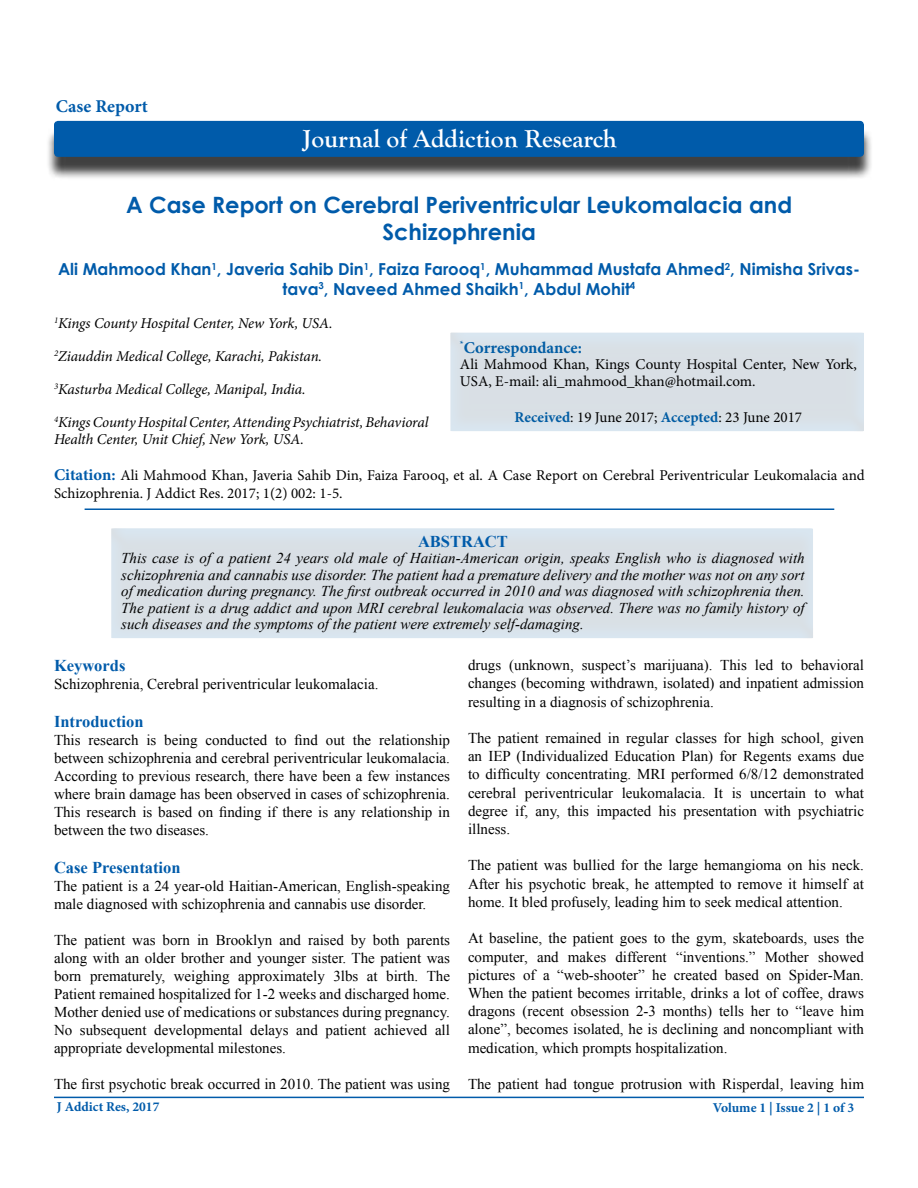
<style>
.page{position:relative;width:918px;height:1188px;background:#fff}
.page>*{position:absolute;margin:0;border:0;box-sizing:border-box;transform-origin:0 0}
.t1{font:700 25.5px "Goudy Old Style T";color:#fff}
.t2{font:700 22.5px/27px "Century Gothic";color:#005baa;text-align:center}
.t3{font:700 18px "Minion Pro";letter-spacing:.005em;color:#005baa}
.t4{font:700 16.5px/19.8px "Century Gothic";color:#005baa;text-align:center}
.t5{font:700 16.5px "Times New Roman";color:#005baa}
.t6{font:700 16.5px "Minion Pro";color:#025da4}
.t7{font:15px/18.1px "Times New Roman";color:#000;text-align:justify}
.t8{font:italic 15px/16.5px "Times New Roman";color:#000;text-align:justify}
.t9{font:15px/16.5px "Minion Pro";color:#000}
.t10{font:italic 15px/33px "Minion Pro";letter-spacing:-.01em;color:#000}
.t11{font:700 13.5px "Minion Pro";color:#005baa}
.s1{font-weight:700;color:#025da4}
.s2{font-weight:700;font-size:16.5px;color:#005baa}
</style>
<div class="page">
<hr style="left:54px;top:1097px;width:810px;height:1px;background:#005baa">
<div style="left:437px;top:321px;width:441px;height:112px;background:#000;opacity:.5"></div>
<div style="left:46px;top:128px;width:827px;height:52px;background:#000;opacity:.75"></div>
<div style="left:54px;top:121px;width:810px;height:36px;background:#005baa;border-radius:4px"></div>
<div style="left:98px;top:516px;width:729px;height:124px;background:#000;opacity:.5"></div>
<hr style="left:85px;top:508px;width:749px;height:2px;background:#005baa">
<p class="t3" style="left:56px;top:93px;width:94px">Case Report</p>
<h1 class="t1" style="left:303px;top:124px;width:316px">Journal of Addiction Research</h1>
<h2 class="t2" style="left:126px;top:191px;width:667px">A Case Report on Cerebral Periventricular Leukomalacia and<br>Schizophrenia</h2>
<p class="t4" style="left:58px;top:259px;width:803px">Ali Mahmood Khan<sup>1</sup>, Javeria Sahib Din<sup>1</sup>, Faiza Farooq<sup>1</sup>, Muhammad Mustafa Ahmed<sup>2</sup>, Nimisha Srivas&shy;tava<sup>3</sup>, Naveed Ahmed Shaikh<sup>1</sup>, Abdul Mohit<sup>4</sup></p>
<p class="t10" style="left:54px;top:307px;width:280px"><sup>1</sup>Kings County Hospital Center, New York, USA.</p>
<p class="t10" style="left:54px;top:340px;width:270px"><sup>2</sup>Ziauddin Medical College, Karachi, Pakistan.</p>
<p class="t10" style="left:54px;top:373px;width:376px"><sup>3</sup>Kasturba Medical College, Manipal, India.<br><sup>4</sup>Kings County Hospital Center, Attending Psychiatrist, Behavioral</p>
<p class="t10" style="left:54px;top:422px;width:251px">Health Center, Unit Chief, New York, USA.</p>
<p class="t6" style="left:460px;top:336px;width:124px"><sup>*</sup>Correspondance:</p>
<p class="t9" style="left:460px;top:356px;width:398px">Ali Mahmood Khan, Kings County Hospital Center, New York,<br>USA, E-mail: ali_mahmood_khan@hotmail.com.</p>
<p class="t9" style="left:515px;top:409px;width:289px"><span class="s1">Received</span>: 19 June 2017; <span class="s1">Accepted</span>: 23 June 2017</p>
<p class="t9" style="left:54px;top:466px;width:812px;line-height:18px"><span class="s2">Citation:</span> Ali Mahmood Khan, Javeria Sahib Din, Faiza Farooq, et al. A Case Report on Cerebral Periventricular Leukomalacia and<br>Schizophrenia. J Addict Res. 2017; 1(2) 002: 1-5.</p>
<p class="t5" style="left:418px;top:530px;width:91px">ABSTRACT</p>
<p class="t8" style="left:121px;top:550px;width:685px">This case is of a patient 24 years old male of Haitian-American origin, speaks English who is diagnosed with schizophrenia and cannabis use disorder. The patient had a premature delivery and the mother was not on any sort of medication during pregnancy. The first outbreak occurred in 2010 and was diagnosed with schizophrenia then.<br>The patient is a drug addict and upon MRI cerebral leukomalacia was observed. There was no family history of such diseases and the symptoms of the patient were extremely self-damaging.</p>
<p class="t5" style="left:54px;top:654px;width:73px">Keywords</p>
<p class="t7" style="left:54px;top:675px;width:326px">Schizophrenia, Cerebral periventricular leukomalacia.</p>
<p class="t5" style="left:54px;top:710px;width:91px">Introduction</p>
<p class="t7" style="left:54px;top:731px;width:398px">This research is being conducted to find out the relationship between schizophrenia and cerebral periventricular leukomalacia.<br>According to previous research, there have been a few instances where brain damage has been observed in cases of schizophrenia.<br>This research is based on finding if there is any relationship in between the two diseases.</p>
<p class="t5" style="left:54px;top:856px;width:128px">Case Presentation</p>
<p class="t7" style="left:54px;top:876px;width:398px">The patient is a 24 year-old Haitian-American, English-speaking male diagnosed with schizophrenia and cannabis use disorder.</p>
<p class="t7" style="left:54px;top:931px;width:398px">The patient was born in Brooklyn and raised by both parents along with an older brother and younger sister. The patient was born prematurely, weighing approximately 3lbs at birth. The Patient remained hospitalized for 1-2 weeks and discharged home.<br>Mother denied use of medications or substances during pregnancy.<br>No subsequent developmental delays and patient achieved all appropriate developmental milestones.</p>
<p class="t7" style="left:54px;top:1075px;width:398px">The first psychotic break occurred in 2010. The patient was using</p>
<p class="t7" style="left:468px;top:656px;width:398px">drugs (unknown, suspect’s marijuana). This led to behavioral changes (becoming withdrawn, isolated) and inpatient admission resulting in a diagnosis of schizophrenia.</p>
<p class="t7" style="left:468px;top:729px;width:398px">The patient remained in regular classes for high school, given an IEP (Individualized Education Plan) for Regents exams due to difficulty concentrating. MRI performed 6/8/12 demonstrated cerebral periventricular leukomalacia. It is uncertain to what degree if, any, this impacted his presentation with psychiatric illness.</p>
<p class="t7" style="left:468px;top:856px;width:398px">The patient was bullied for the large hemangioma on his neck.<br>After his psychotic break, he attempted to remove it himself at home. It bled profusely, leading him to seek medical attention.</p>
<p class="t7" style="left:468px;top:929px;width:398px">At baseline, the patient goes to the gym, skateboards, uses the computer, and makes different “inventions.” Mother showed pictures of a “web-shooter” he created based on Spider-Man.<br>When the patient becomes irritable, drinks a lot of coffee, draws dragons (recent obsession 2-3 months) tells her to “leave him alone”, becomes isolated, he is declining and noncompliant with medication, which prompts hospitalization.</p>
<p class="t7" style="left:468px;top:1075px;width:398px">The patient had tongue protrusion with Risperdal, leaving him</p>
<p class="t11" style="left:57px;top:1098px;width:104px">J Addict Res, 2017</p>
<p class="t11" style="left:713px;top:1098px;width:143px">Volume 1 | Issue 2 | 1 of 3</p>
</div>
